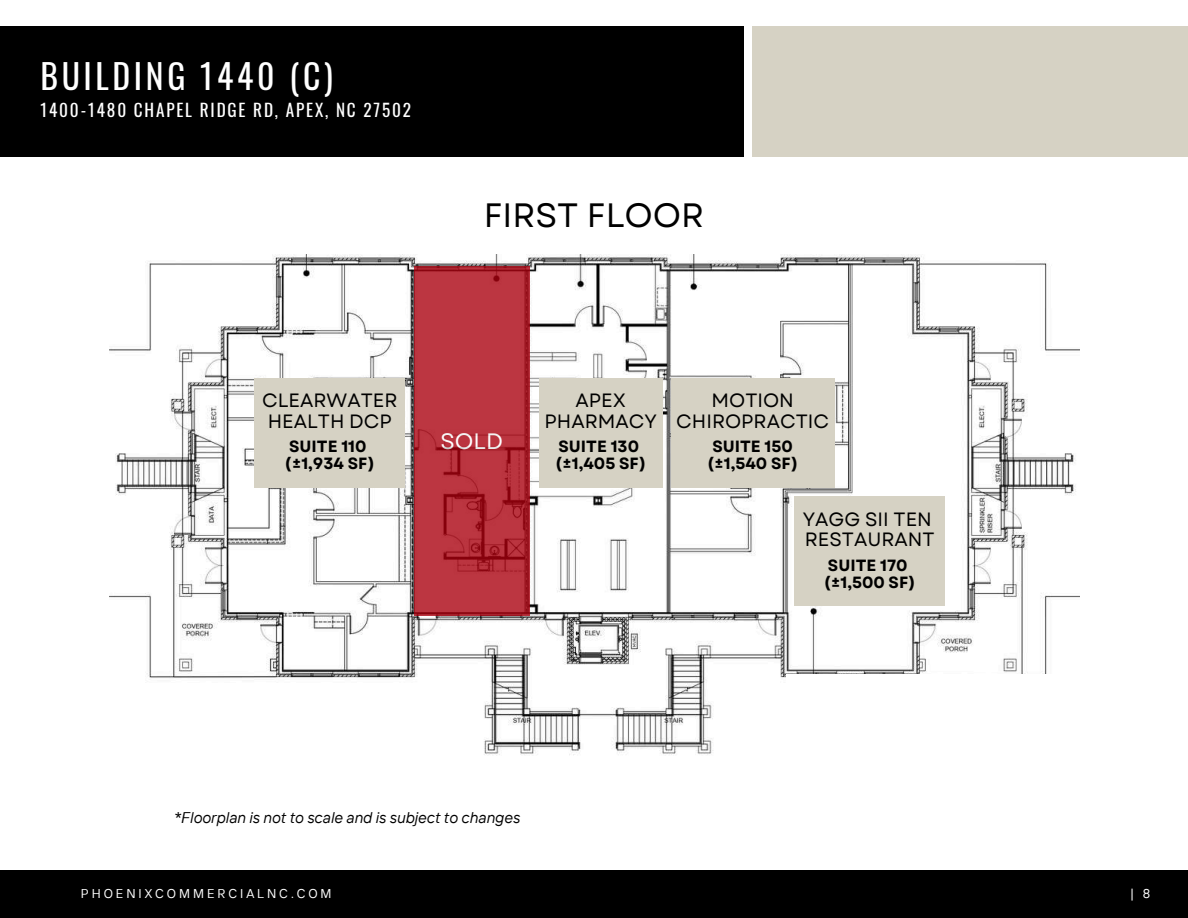
<style>
.page{position:relative;width:1188px;height:918px;background:#fff}
.page>*{position:absolute;margin:0;border:0;box-sizing:border-box;transform-origin:0 0}
.t1{font:33.75px "Oswald";letter-spacing:.105em;color:#fff}
.t2{font:33.75px "Garet";color:#000}
.t3{font:22.2px "Garet";color:#fff}
.t4{font:19.2px/20.2px "Garet";color:#000}
.t5{font:17.25px "Oswald";letter-spacing:.105em;color:#fff}
.t6{font:700 16.2px/16.8px "Garet";color:#000}
.t7{font:italic 15.45px "TT Interphases";color:#000}
.t8{font:12.75px "TT Interphases";letter-spacing:.23em;color:#fff}
</style>
<div class="page">
<div style="left:0;top:27px;width:744px;height:130px;background:#000"></div>
<div style="left:752px;top:27px;width:436px;height:130px;background:#d6d2c4"></div>
<div style="left:0;top:871px;width:1188px;height:47px;background:#000"></div>
<img style="left:109px;top:255px;width:970px;height:500px">
<div style="left:255px;top:378px;width:150px;height:110px;background:#d6d2c4"></div>
<div style="left:795px;top:496px;width:150px;height:110px;background:#d6d2c4"></div>
<div style="left:786px;top:674px;width:276px;height:166px;background:#fff"></div>
<div style="left:539px;top:378px;width:123px;height:110px;background:#d6d2c4"></div>
<div style="left:671px;top:378px;width:164px;height:110px;background:#d6d2c4"></div>
<svg style="left:414px;top:266px;width:116px;height:350px;background:#b6303b"></svg>
<h1 class="t1" style="left:40px;top:49px;width:294px">BUILDING 1440 (C)</h1>
<p class="t5" style="left:40px;top:96px;width:372px">1400-1480 CHAPEL RIDGE RD, APEX, NC 27502</p>
<h1 class="t2" style="left:484px;top:191px;width:222px">FIRST FLOOR</h1>
<p class="t4" style="left:262px;top:391px;width:137px">CLEARWATER<br>HEALTH DCP</p>
<p class="t6" style="left:285px;top:438px;width:92px">SUITE 110 (±1,934 SF)</p>
<h2 class="t3" style="left:440px;top:425px;width:64px">SOLD</h2>
<p class="t4" style="left:545px;top:391px;width:114px;text-align:center">APEX<br>PHARMACY</p>
<p class="t6" style="left:555px;top:438px;width:93px">SUITE 130 (±1,405 SF)</p>
<p class="t4" style="left:676px;top:391px;width:154px;text-align:center">MOTION<br>CHIROPRACTIC</p>
<p class="t6" style="left:707px;top:438px;width:93px;text-align:center">SUITE 150 (±1,540 SF)</p>
<p class="t4" style="left:803px;top:509px;width:133px">YAGG SII TEN<br>RESTAURANT</p>
<p class="t6" style="left:824px;top:557px;width:94px">SUITE 170 (±1,500 SF)</p>
<p class="t7" style="left:173px;top:807px;width:348px">*Floorplan is not to scale and is subject to changes</p>
<p class="t8" style="left:81px;top:885px;width:252px">PHOENIXCOMMERCIALNC.COM</p>
<p class="t8" style="left:1130px;top:885px;width:22px">| 8</p>
</div>
